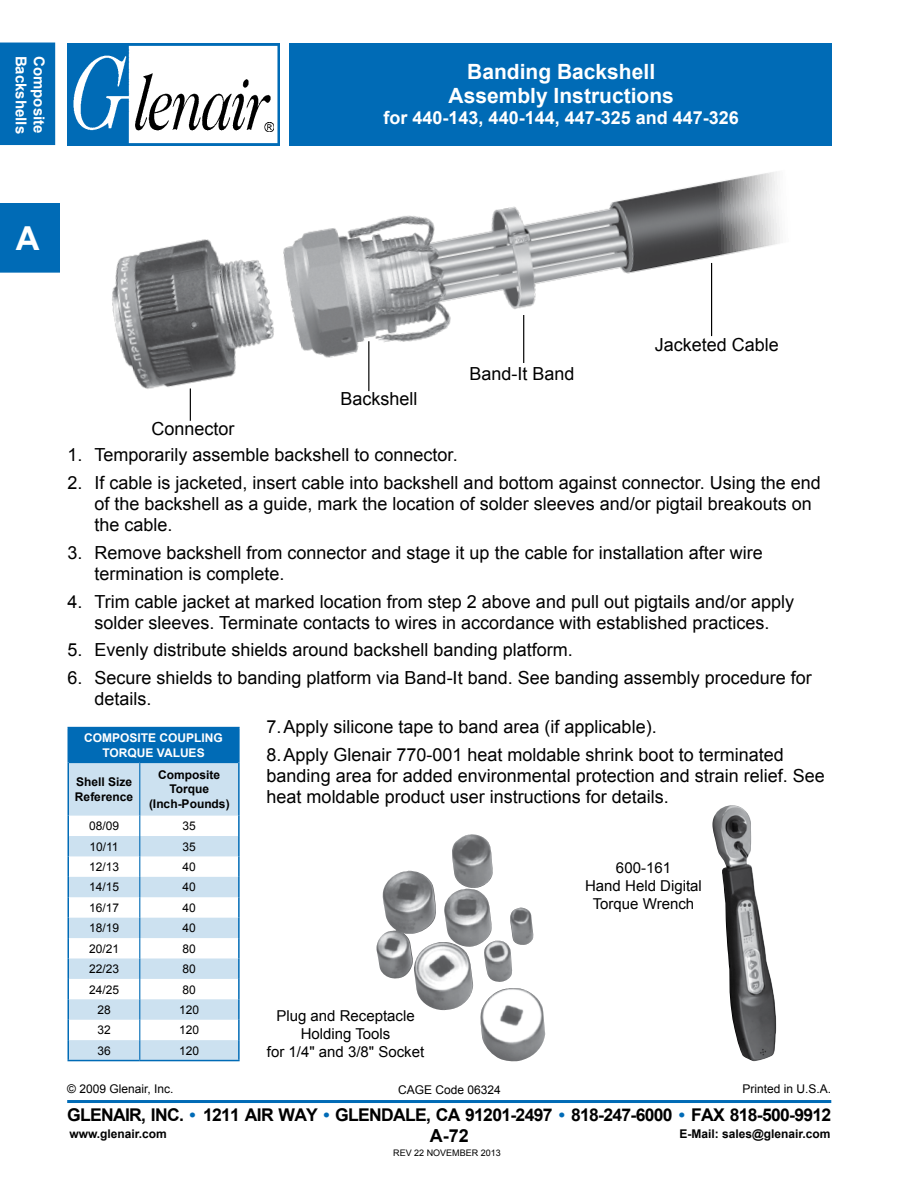
<style>
.page{position:relative;width:918px;height:1188px;background:#fff}
.page>*{position:absolute;margin:0;border:0;box-sizing:border-box;transform-origin:0 0}
.t1{font:700 33px "Arial";color:#fff}
.t2{font:700 21px/24px "Arial";color:#fff;text-align:center}
.t3{font:18px/21px "Arial";color:#000}
.t4{font:700 18px "Arial";color:#fff}
.t5{font:700 18px "Arial";color:#000}
.t6{font:700 17.55px "Arial";letter-spacing:-.04em;color:#000}
.t7{font:15px/18px "Arial";color:#000;text-align:center}
.t8{font:700 15px "Arial";color:#fff}
.t9{font:12px "Arial";color:#000}
.t10{font:700 12px/14.4px "Arial";color:#000}
.t11{font:700 12px/14.4px "Arial";color:#fff;text-align:center}
.t12{font:9px "Arial";color:#000}
.s1{color:#006bb6}
</style>
<div class="page">
<div style="left:0;top:43px;width:55px;height:102px;background:#006bb6"></div>
<div style="left:289px;top:43px;width:543px;height:103px;background:#006bb6"></div>
<img style="left:68px;top:43px;width:211px;height:103px">
<img style="left:136px;top:74px;width:138px;height:48px">
<hr style="left:67px;top:1100px;width:764px;height:3px;background:#006bb6">
<div style="left:0;top:204px;width:60px;height:69px;background:#006bb6"></div>
<img style="left:712px;top:805px;width:65px;height:256px">
<img style="left:376px;top:834px;width:159px;height:228px">
<div style="left:68px;top:728px;width:171px;height:34px;background:#006bb6"></div>
<hr style="left:68px;top:727px;width:72px;height:1px;background:#006bb6">
<hr style="left:140px;top:727px;width:100px;height:1px;background:#006bb6">
<hr style="left:238px;top:728px;width:2px;height:34px;background:#006bb6">
<hr style="left:238px;top:762px;width:2px;height:54px;background:#006bb6">
<hr style="left:238px;top:816px;width:2px;height:20px;background:#006bb6">
<hr style="left:238px;top:836px;width:2px;height:20px;background:#006bb6">
<hr style="left:238px;top:856px;width:2px;height:21px;background:#006bb6">
<hr style="left:238px;top:877px;width:2px;height:20px;background:#006bb6">
<hr style="left:238px;top:897px;width:2px;height:21px;background:#006bb6">
<hr style="left:238px;top:918px;width:2px;height:20px;background:#006bb6">
<hr style="left:238px;top:938px;width:2px;height:21px;background:#006bb6">
<hr style="left:238px;top:959px;width:2px;height:20px;background:#006bb6">
<hr style="left:238px;top:979px;width:2px;height:20px;background:#006bb6">
<hr style="left:238px;top:999px;width:2px;height:21px;background:#006bb6">
<hr style="left:238px;top:1020px;width:2px;height:20px;background:#006bb6">
<hr style="left:238px;top:1040px;width:2px;height:20px;background:#006bb6">
<hr style="left:140px;top:1060px;width:100px;height:1px;background:#006bb6">
<svg style="left:68px;top:762px;width:171px;height:299px"></svg>
<hr style="left:190px;top:389px;width:1px;height:32px;background:#000">
<img style="left:90px;top:122px;width:690px;height:285px">
<p class="t8" style="left:31px;top:56px;width:80px;rotate:90deg">Backshells</p>
<p class="t8" style="left:49px;top:56px;width:79px;rotate:90deg">Composite</p>
<p class="t2" style="left:449px;top:60px;width:227px">Banding Backshell<br>Assembly Instructions</p>
<p class="t4" style="left:384px;top:106px;width:357px">for 440-143, 440-144, 447-325 and 447-326</p>
<h1 class="t1" style="left:16px;top:217px;width:25px">A</h1>
<p class="t3" style="left:152px;top:419px;width:85px">Connector</p>
<p class="t3" style="left:340px;top:389px;width:79px">Backshell</p>
<p class="t3" style="left:470px;top:363px;width:107px">Band-It Band</p>
<p class="t3" style="left:655px;top:334px;width:126px">Jacketed Cable</p>
<p class="t3" style="left:68px;top:445px;width:392px">1. Temporarily assemble backshell to connector.</p>
<p class="t3" style="left:94px;top:472px;width:728px;text-indent:-27px">2. If cable is jacketed, insert cable into backshell and bottom against connector. Using the end of the backshell as a guide, mark the location of solder sleeves and/or pigtail breakouts on the cable.</p>
<p class="t3" style="left:94px;top:542px;width:670px;text-indent:-27px">3. Remove backshell from connector and stage it up the cable for installation after wire termination is complete.</p>
<p class="t3" style="left:68px;top:591px;width:728px;text-align:center">4. Trim cable jacket at marked location from step 2 above and pull out pigtails and/or apply solder sleeves. Terminate contacts to wires in accordance with established practices.</p>
<p class="t3" style="left:68px;top:640px;width:507px">5. Evenly distribute shields around backshell banding platform.</p>
<p class="t3" style="left:94px;top:668px;width:719px;text-indent:-27px">6. Secure shields to banding platform via Band-It band. See banding assembly procedure for details.</p>
<p class="t3" style="left:267px;top:713px;width:519px;line-height:27.8px">7.Apply silicone tape to band area (if applicable).<br>8.Apply Glenair 770-001 heat moldable shrink boot to terminated</p>
<p class="t3" style="left:267px;top:765px;width:560px">banding area for added environmental protection and strain relief. See heat moldable product user instructions for details.</p>
<p class="t11" style="left:84px;top:731px;width:140px">COMPOSITE COUPLING<br>TORQUE VALUES</p>
<p class="t10" style="left:75px;top:775px;width:60px">Shell Size<br>Reference</p>
<p class="t10" style="left:149px;top:768px;width:82px;text-align:center">Composite<br>Torque (Inch-Pounds)</p>
<p class="t9" style="left:89px;top:818px;width:32px">08/09</p>
<p class="t9" style="left:183px;top:818px;width:15px">35</p>
<p class="t9" style="left:89px;top:839px;width:31px">10/11</p>
<p class="t9" style="left:183px;top:839px;width:15px">35</p>
<p class="t9" style="left:89px;top:859px;width:32px">12/13</p>
<p class="t9" style="left:183px;top:859px;width:15px">40</p>
<p class="t9" style="left:89px;top:879px;width:32px">14/15</p>
<p class="t9" style="left:183px;top:879px;width:15px">40</p>
<p class="t9" style="left:89px;top:900px;width:32px">16/17</p>
<p class="t9" style="left:183px;top:900px;width:15px">40</p>
<p class="t9" style="left:89px;top:920px;width:32px">18/19</p>
<p class="t9" style="left:183px;top:920px;width:15px">40</p>
<p class="t9" style="left:89px;top:941px;width:32px">20/21</p>
<p class="t9" style="left:183px;top:941px;width:15px">80</p>
<p class="t9" style="left:89px;top:961px;width:32px">22/23</p>
<p class="t9" style="left:183px;top:961px;width:15px">80</p>
<p class="t9" style="left:89px;top:981px;width:32px">24/25</p>
<p class="t9" style="left:183px;top:981px;width:15px">80</p>
<p class="t9" style="left:97px;top:1002px;width:15px">28</p>
<p class="t9" style="left:179px;top:1002px;width:22px">120</p>
<p class="t9" style="left:97px;top:1022px;width:15px">32</p>
<p class="t9" style="left:179px;top:1022px;width:22px">120</p>
<p class="t9" style="left:97px;top:1043px;width:15px">36</p>
<p class="t9" style="left:179px;top:1043px;width:22px">120</p>
<p class="t7" style="left:585px;top:859px;width:118px">600-161<br>Hand Held Digital<br>Torque Wrench</p>
<p class="t7" style="left:267px;top:1007px;width:159px">Plug and Receptacle<br>Holding Tools<br>for 1/4" and 3/8" Socket</p>
<p class="t9" style="left:67px;top:1081px;width:108px">© 2009 Glenair, Inc.</p>
<p class="t9" style="left:398px;top:1082px;width:104px">CAGE Code 06324</p>
<p class="t9" style="left:743px;top:1081px;width:90px">Printed in U.S.A.</p>
<p class="t10" style="left:69px;top:1127px;width:99px">www.glenair.com</p>
<p class="t10" style="left:679px;top:1127px;width:153px">E-Mail: sales@glenair.com</p>
<p class="t6" style="left:67px;top:1104px;width:766px">GLENAIR, INC. <span class="s1">•</span> 1211 AIR WAY <span class="s1">•</span> GLENDALE, CA 91201-2497 <span class="s1">•</span> 818-247-6000 <span class="s1">•</span> FAX 818-500-9912</p>
<p class="t5" style="left:430px;top:1124px;width:41px">A-72</p>
<p class="t12" style="left:393px;top:1146px;width:109px">REV 22 NOVEMBER 2013</p>
</div>
